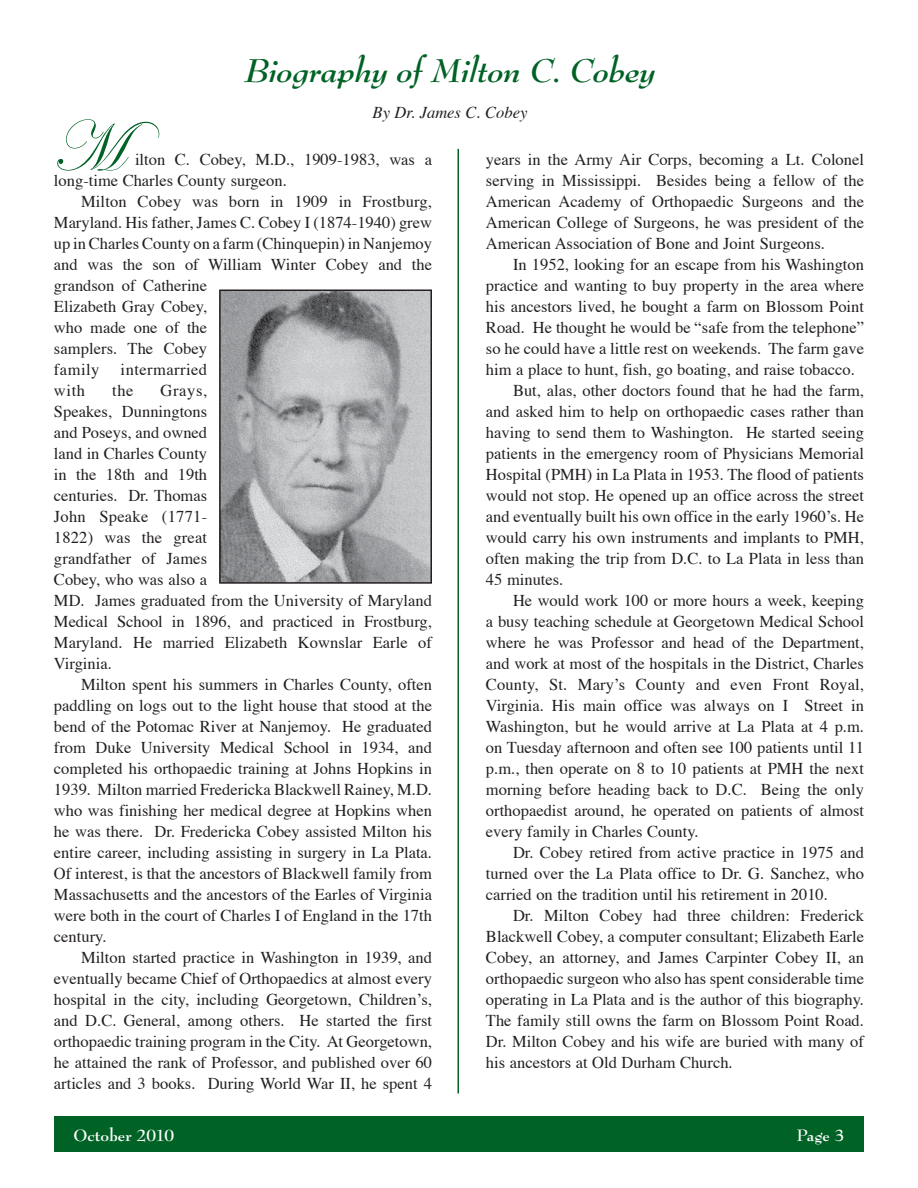
<style>
.page{position:relative;width:918px;height:1188px;background:#fff}
.page>*{position:absolute;margin:0;border:0;box-sizing:border-box;transform-origin:0 0}
.t1{font:72px "Edwardian Script ITC";color:#006225}
.t2{font:italic 700 36px "Bernhard Modern Std";color:#006225}
.t3{font:700 18px "Bernhard Modern Std";color:#fff}
.t4{font:16.5px/21px "Times";color:#231f20}
.t5{font:italic 16.5px "Times";color:#231f20}
.t6{font:16.5px "Times";letter-spacing:.03em;color:#231f20}
</style>
<div class="page">
<div style="left:54px;top:1116px;width:810px;height:36px;background:#006225"></div>
<hr style="left:458px;top:149px;width:1px;height:945px;background:#006225">
<img style="left:222px;top:293px;width:207px;height:288px">
<div style="left:219px;top:290px;width:213px;height:294px;border:2px solid #231f20"></div>
<h2 class="t2" style="left:245px;top:51px;width:413px">Biography of Milton C. Cobey</h2>
<p class="t5" style="left:373px;top:105px;width:156px">By Dr. James C. Cobey</p>
<h1 class="t1" style="left:51px;top:108px;width:110px">M</h1>
<p class="t4" style="left:486px;top:150px;width:380px;text-align:justify">years in the Army Air Corps, becoming a Lt. Colonel serving in Mississippi. Besides being a fellow of the American Academy of Orthopaedic Surgeons and the American College of Surgeons, he was president of the American Association of Bone and Joint Surgeons.</p>
<p class="t4" style="left:513px;top:255px;width:353px">In 1952, looking for an escape from his Washington</p>
<p class="t4" style="left:486px;top:276px;width:380px">practice and wanting to buy property in the area where</p>
<p class="t4" style="left:486px;top:297px;width:380px">his ancestors lived, he bought a farm on Blossom Point</p>
<p class="t4" style="left:486px;top:318px;width:380px">Road. He thought he would be “safe from the telephone”</p>
<p class="t4" style="left:486px;top:339px;width:380px">so he could have a little rest on weekends. The farm gave</p>
<p class="t4" style="left:486px;top:360px;width:370px">him a place to hunt, fish, go boating, and raise tobacco.</p>
<p class="t4" style="left:513px;top:381px;width:353px">But, alas, other doctors found that he had the farm,</p>
<p class="t4" style="left:486px;top:402px;width:380px">and asked him to help on orthopaedic cases rather than</p>
<p class="t4" style="left:486px;top:423px;width:380px">having to send them to Washington. He started seeing</p>
<p class="t4" style="left:486px;top:444px;width:380px">patients in the emergency room of Physicians Memorial</p>
<p class="t4" style="left:486px;top:465px;width:380px">Hospital (PMH) in La Plata in 1953. The flood of patients</p>
<p class="t4" style="left:486px;top:486px;width:380px">would not stop. He opened up an office across the street</p>
<p class="t4" style="left:486px;top:507px;width:380px">and eventually built his own office in the early 1960’s. He</p>
<p class="t4" style="left:486px;top:528px;width:380px">would carry his own instruments and implants to PMH,</p>
<p class="t4" style="left:486px;top:549px;width:380px">often making the trip from D.C. to La Plata in less than</p>
<p class="t4" style="left:486px;top:570px;width:79px">45 minutes.</p>
<p class="t4" style="left:513px;top:591px;width:353px">He would work 100 or more hours a week, keeping</p>
<p class="t4" style="left:486px;top:612px;width:380px">a busy teaching schedule at Georgetown Medical School</p>
<p class="t4" style="left:486px;top:633px;width:380px">where he was Professor and head of the Department,</p>
<p class="t4" style="left:486px;top:654px;width:380px">and work at most of the hospitals in the District, Charles</p>
<p class="t4" style="left:486px;top:675px;width:380px">County, St. Mary’s County and even Front Royal,</p>
<p class="t4" style="left:486px;top:696px;width:380px">Virginia. His main office was always on I Street in</p>
<p class="t4" style="left:486px;top:717px;width:380px">Washington, but he would arrive at La Plata at 4 p.m.</p>
<p class="t4" style="left:486px;top:738px;width:380px">on Tuesday afternoon and often see 100 patients until 11</p>
<p class="t4" style="left:486px;top:759px;width:380px">p.m., then operate on 8 to 10 patients at PMH the next</p>
<p class="t4" style="left:486px;top:780px;width:380px">morning before heading back to D.C. Being the only</p>
<p class="t4" style="left:486px;top:801px;width:380px">orthopaedist around, he operated on patients of almost</p>
<p class="t4" style="left:486px;top:822px;width:214px">every family in Charles County.</p>
<p class="t4" style="left:513px;top:843px;width:353px">Dr. Cobey retired from active practice in 1975 and</p>
<p class="t4" style="left:486px;top:864px;width:380px">turned over the La Plata office to Dr. G. Sanchez, who</p>
<p class="t4" style="left:486px;top:885px;width:343px">carried on the tradition until his retirement in 2010.</p>
<p class="t4" style="left:513px;top:906px;width:353px">Dr. Milton Cobey had three children: Frederick</p>
<p class="t4" style="left:486px;top:927px;width:380px">Blackwell Cobey, a computer consultant; Elizabeth Earle</p>
<p class="t4" style="left:486px;top:948px;width:380px">Cobey, an attorney, and James Carpinter Cobey II, an</p>
<p class="t4" style="left:486px;top:969px;width:380px">orthopaedic surgeon who also has spent considerable time</p>
<p class="t4" style="left:486px;top:990px;width:380px">operating in La Plata and is the author of this biography.</p>
<p class="t4" style="left:486px;top:1011px;width:380px">The family still owns the farm on Blossom Point Road.</p>
<p class="t4" style="left:486px;top:1032px;width:380px">Dr. Milton Cobey and his wife are buried with many of</p>
<p class="t4" style="left:486px;top:1053px;width:248px">his ancestors at Old Durham Church.</p>
<p class="t4" style="left:54px;top:150px;width:380px;text-indent:81px">ilton C. Cobey, M.D., 1909-1983, was a long-time Charles County surgeon.</p>
<p class="t4" style="left:54px;top:192px;width:380px;text-indent:27px">Milton Cobey was born in 1909 in Frostburg,<br>Maryland. His father, James C. Cobey I (1874-1940) grew up in Charles County on a farm (Chinquepin) in Nanjemoy and was the son of William Winter Cobey and the grandson of Catherine<br>Elizabeth Gray Cobey,<br>who made one of the<br>samplers. The Cobey<br>family</p>
<p class="t6" style="left:121px;top:362px;width:88px">intermarried</p>
<p class="t4" style="left:54px;top:381px;width:33px">with</p>
<p class="t4" style="left:112px;top:381px;width:23px">the</p>
<p class="t4" style="left:54px;top:381px;width:380px;text-indent:107px">Grays,<br>Speakes, Dunningtons<br>and Poseys, and owned<br>land in Charles County<br>in the 18th and 19th<br>centuries. Dr. Thomas<br>John Speake (1771-<br>1822) was the great<br>grandfather of James<br>Cobey, who was also a<br>MD. James graduated from the University of Maryland<br>Medical School in 1896, and practiced in Frostburg,<br>Maryland. He married Elizabeth Kownslar Earle of<br>Virginia.</p>
<p class="t4" style="left:54px;top:675px;width:380px;text-align:justify;text-indent:27px">Milton spent his summers in Charles County, often paddling on logs out to the light house that stood at the bend of the Potomac River at Nanjemoy. He graduated from Duke University Medical School in 1934, and completed his orthopaedic training at Johns Hopkins in 1939. Milton married Fredericka Blackwell Rainey, M.D. who was finishing her medical degree at Hopkins when he was there. Dr. Fredericka Cobey assisted Milton his entire career, including assisting in surgery in La Plata.<br>Of interest, is that the ancestors of Blackwell family from Massachusetts and the ancestors of the Earles of Virginia were both in the court of Charles I of England in the 17th century.</p>
<p class="t4" style="left:54px;top:948px;width:380px;text-align:justify;text-indent:27px">Milton started practice in Washington in 1939, and eventually became Chief of Orthopaedics at almost every hospital in the city, including Georgetown, Children’s, and D.C. General, among others. He started the first orthopaedic training program in the City. At Georgetown, he attained the rank of Professor, and published over 60 articles and 3 books. During World War II, he spent 4</p>
<p class="t3" style="left:74px;top:1126px;width:103px">October 2010</p>
<p class="t3" style="left:797px;top:1126px;width:49px">Page 3</p>
</div>
